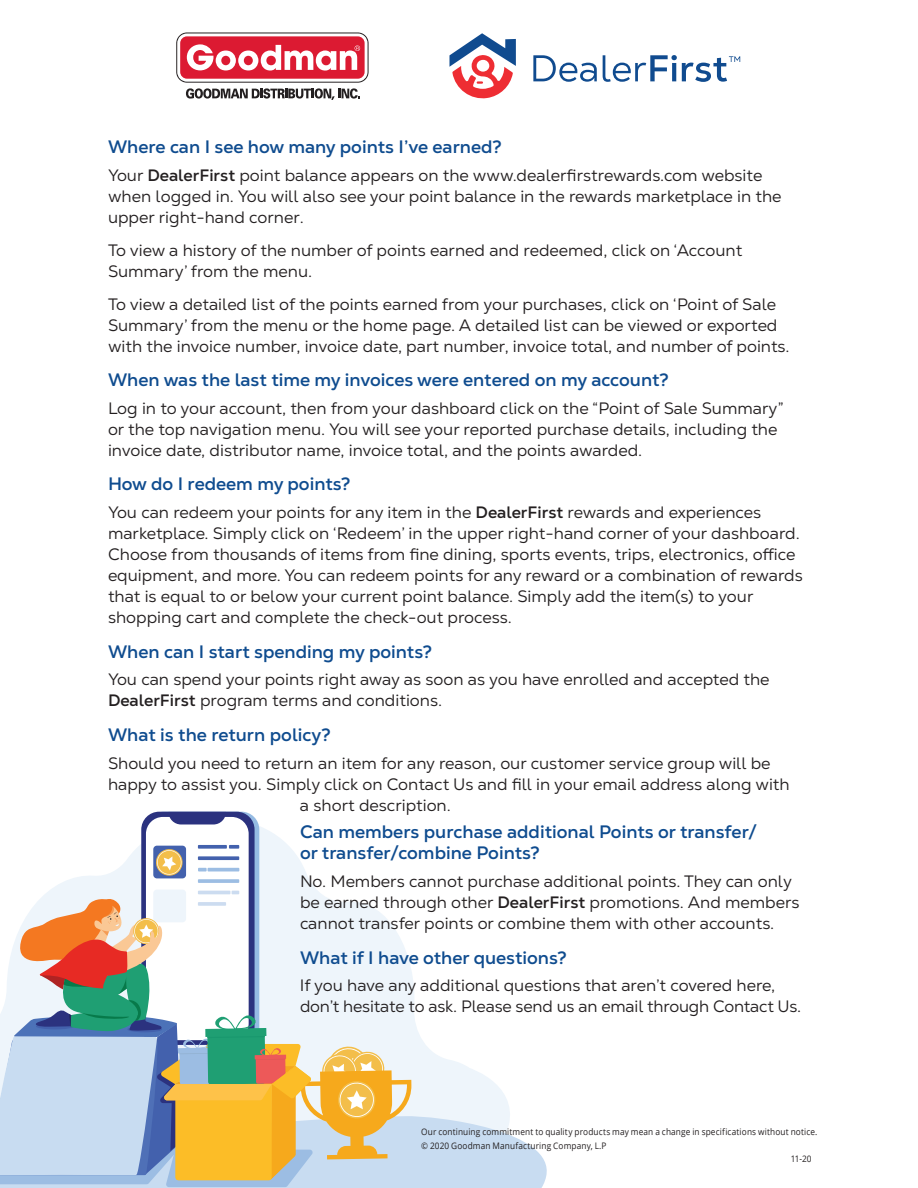
<style>
.page{position:relative;width:918px;height:1188px;background:#fff}
.page>*{position:absolute;margin:0;border:0;box-sizing:border-box;transform-origin:0 0}
.t1{font:700 18px/21px "Nexa Text";color:#0f4c8f}
.t2{font:16.5px/21px "Nexa Text";color:#231f20}
.t3{font:9px "Open Sans";letter-spacing:.015em;color:#231f20;scale:.92 1}
.s1{font-weight:700}
</style>
<div class="page">
<svg style="left:49px;top:812px;width:269px;height:79px"></svg>
<div style="left:141px;top:812px;width:114px;height:233px;background:#2b327f;border-radius:18px"></div>
<div style="left:146px;top:817px;width:103px;height:223px;background:#fff;border-radius:17px"></div>
<svg style="left:169px;top:817px;width:56px;height:7px"></svg>
<div style="left:153px;top:846px;width:33px;height:32px;background:#4361ad;border-radius:4px"></div>
<div style="left:153px;top:890px;width:33px;height:32px;background:#eef5fb;border-radius:4px"></div>
<svg style="left:198px;top:845px;width:29px;height:4px"></svg>
<svg style="left:198px;top:879px;width:41px;height:4px"></svg>
<svg style="left:198px;top:856px;width:41px;height:4px"></svg>
<svg style="left:229px;top:845px;width:10px;height:4px"></svg>
<hr style="left:208px;top:868px;width:31px;height:3px;background:#9cbde3">
<svg style="left:198px;top:868px;width:9px;height:3px"></svg>
<svg style="left:156px;top:849px;width:27px;height:27px"></svg>
<svg style="left:0;top:891px;width:547px;height:297px"></svg>
<svg style="left:449px;top:33px;width:67px;height:65px"></svg>
<svg style="left:533px;top:55px;width:64px;height:27px"></svg>
<svg style="left:603px;top:55px;width:137px;height:27px"></svg>
<svg style="left:176px;top:32px;width:193px;height:68px"></svg>
<p class="t1" style="left:108px;top:136px;width:396px">Where can I see how many points I’ve earned?</p>
<p class="t2" style="left:108px;top:164px;width:675px">Your <span class="s1">DealerFirst</span> point balance appears on the www.dealerfirstrewards.com website when logged in. You will also see your point balance in the rewards marketplace in the upper right-hand corner.</p>
<p class="t2" style="left:108px;top:239px;width:636px">To view a history of the number of points earned and redeemed, click on ‘Account<br>Summary’ from the menu.</p>
<p class="t2" style="left:108px;top:293px;width:683px">To view a detailed list of the points earned from your purchases, click on ‘Point of Sale<br>Summary’ from the menu or the home page. A detailed list can be viewed or exported with the invoice number, invoice date, part number, invoice total, and number of points.</p>
<p class="t1" style="left:108px;top:369px;width:563px">When was the last time my invoices were entered on my account?</p>
<p class="t2" style="left:108px;top:398px;width:677px">Log in to your account, then from your dashboard click on the “Point of Sale Summary” or the top navigation menu. You will see your reported purchase details, including the invoice date, distributor name, invoice total, and the points awarded.</p>
<p class="t1" style="left:108px;top:474px;width:244px">How do I redeem my points?</p>
<p class="t2" style="left:108px;top:502px;width:696px">You can redeem your points for any item in the <span class="s1">DealerFirst</span> rewards and experiences marketplace. Simply click on ‘Redeem’ in the upper right-hand corner of your dashboard.<br>Choose from thousands of items from fine dining, sports events, trips, electronics, office equipment, and more. You can redeem points for any reward or a combination of rewards that is equal to or below your current point balance. Simply add the item(s) to your shopping cart and complete the check-out process.</p>
<p class="t1" style="left:108px;top:641px;width:326px">When can I start spending my points?</p>
<p class="t2" style="left:108px;top:669px;width:663px">You can spend your points right away as soon as you have enrolled and accepted the<br><span class="s1">DealerFirst</span> program terms and conditions.</p>
<p class="t1" style="left:108px;top:724px;width:224px">What is the return policy?</p>
<p class="t2" style="left:108px;top:752px;width:664px">Should you need to return an item for any reason, our customer service group will be</p>
<p class="t2" style="left:108px;top:773px;width:683px">happy to assist you. Simply click on Contact Us and fill in your email address along with</p>
<p class="t2" style="left:300px;top:794px;width:152px">a short description.</p>
<p class="t1" style="left:300px;top:822px;width:459px">Can members purchase additional Points or transfer/ or transfer/combine Points?</p>
<p class="t2" style="left:300px;top:871px;width:501px">No. Members cannot purchase additional points. They can only be earned through other <span class="s1">DealerFirst</span> promotions. And members cannot transfer points or combine them with other accounts.</p>
<p class="t1" style="left:300px;top:947px;width:268px">What if I have other questions?</p>
<p class="t2" style="left:300px;top:975px;width:503px">If you have any additional questions that aren’t covered here, don’t hesitate to ask. Please send us an email through Contact Us.</p>
<p class="t3" style="left:421px;top:1126px;width:432px">Our continuing commitment to quality products may mean a change in specifications without notice.</p>
<p class="t3" style="left:421px;top:1139px;width:203px">© 2020 Goodman Manufacturing Company, L.P</p>
<p class="t3" style="left:791px;top:1153px;width:24px">11-20</p>
</div>
